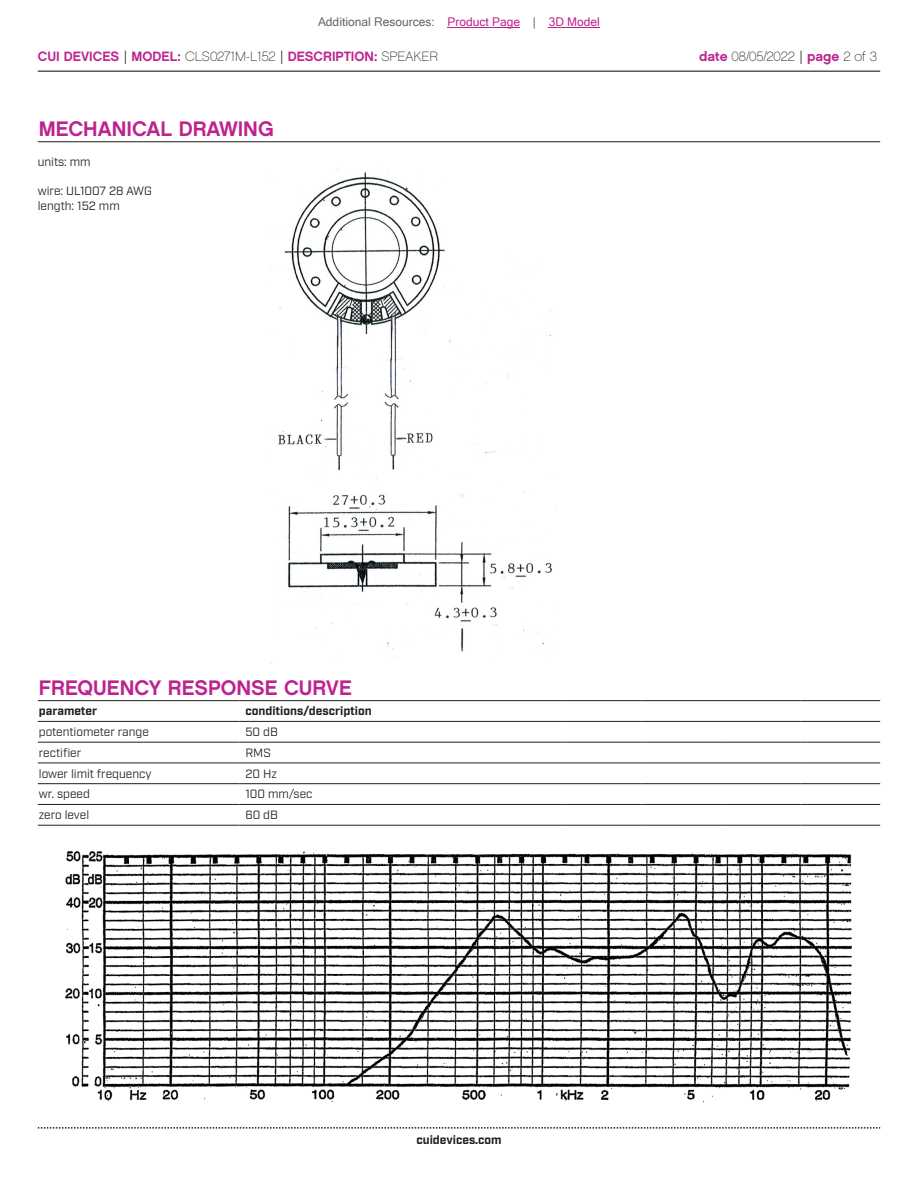
<style>
.page{position:relative;width:918px;height:1188px;background:#fff}
.page>*{position:absolute;margin:0;border:0;box-sizing:border-box;transform-origin:0 0}
.t1{font:21px "Chalet New York Nineteen Sixty";color:#bd238f}
.t2{font:13.5px "Chalet New York Nineteen Sixty";color:#bd238f}
.t3{font:13.5px "Chalet Paris Nineteen Sixty";letter-spacing:-.005em;color:#231f20}
.t4{font:12px/14.4px "Industry";color:#231f20}
.t5{font:700 12px "Industry";color:#231f20}
.t6{font:12px "Microsoft Sans Serif";color:#63676b}
.s1{color:#bd238f}
.s2{font-family:"Industry";color:#231f20}
.s3{font-family:"Chalet Paris Nineteen Sixty";color:#231f20}
.s4{font-family:"Chalet New York Nineteen Sixty";color:#bd238f}
.s5{font-family:"Industry"}
</style>
<div class="page">
<hr style="left:38px;top:71px;width:842px;height:1px;background:#231f20">
<svg style="left:38px;top:1127px;width:842px;height:2px"></svg>
<hr style="left:38px;top:141px;width:842px;height:1px;background:#231f20">
<img style="left:270px;top:169px;width:287px;height:488px">
<hr style="left:38px;top:700px;width:201px;height:1px;background:#231f20">
<hr style="left:239px;top:700px;width:323px;height:1px;background:#231f20">
<hr style="left:562px;top:700px;width:79px;height:1px;background:#231f20">
<hr style="left:641px;top:700px;width:80px;height:1px;background:#231f20">
<hr style="left:721px;top:700px;width:80px;height:1px;background:#231f20">
<hr style="left:801px;top:700px;width:79px;height:1px;background:#231f20">
<hr style="left:38px;top:721px;width:201px;height:1px;background:#231f20">
<hr style="left:239px;top:721px;width:323px;height:1px;background:#231f20">
<hr style="left:562px;top:721px;width:79px;height:1px;background:#231f20">
<hr style="left:641px;top:721px;width:80px;height:1px;background:#231f20">
<hr style="left:721px;top:721px;width:80px;height:1px;background:#231f20">
<hr style="left:801px;top:721px;width:79px;height:1px;background:#231f20">
<hr style="left:38px;top:742px;width:201px;height:1px;background:#231f20">
<hr style="left:239px;top:742px;width:323px;height:1px;background:#231f20">
<hr style="left:562px;top:742px;width:79px;height:1px;background:#231f20">
<hr style="left:641px;top:742px;width:80px;height:1px;background:#231f20">
<hr style="left:721px;top:742px;width:80px;height:1px;background:#231f20">
<hr style="left:801px;top:742px;width:79px;height:1px;background:#231f20">
<hr style="left:38px;top:763px;width:201px;height:1px;background:#231f20">
<hr style="left:239px;top:763px;width:323px;height:1px;background:#231f20">
<hr style="left:562px;top:763px;width:79px;height:1px;background:#231f20">
<hr style="left:641px;top:763px;width:80px;height:1px;background:#231f20">
<hr style="left:721px;top:763px;width:80px;height:1px;background:#231f20">
<hr style="left:801px;top:763px;width:79px;height:1px;background:#231f20">
<hr style="left:38px;top:783px;width:201px;height:1px;background:#231f20">
<hr style="left:239px;top:783px;width:323px;height:1px;background:#231f20">
<hr style="left:562px;top:783px;width:79px;height:1px;background:#231f20">
<hr style="left:641px;top:783px;width:80px;height:1px;background:#231f20">
<hr style="left:721px;top:783px;width:80px;height:1px;background:#231f20">
<hr style="left:801px;top:783px;width:79px;height:1px;background:#231f20">
<hr style="left:38px;top:804px;width:201px;height:1px;background:#231f20">
<hr style="left:239px;top:804px;width:323px;height:1px;background:#231f20">
<hr style="left:562px;top:804px;width:79px;height:1px;background:#231f20">
<hr style="left:641px;top:804px;width:80px;height:1px;background:#231f20">
<hr style="left:721px;top:804px;width:80px;height:1px;background:#231f20">
<hr style="left:801px;top:804px;width:79px;height:1px;background:#231f20">
<hr style="left:38px;top:825px;width:201px;height:1px;background:#231f20">
<hr style="left:239px;top:825px;width:323px;height:1px;background:#231f20">
<hr style="left:562px;top:825px;width:79px;height:1px;background:#231f20">
<hr style="left:641px;top:825px;width:80px;height:1px;background:#231f20">
<hr style="left:721px;top:825px;width:80px;height:1px;background:#231f20">
<hr style="left:801px;top:825px;width:79px;height:1px;background:#231f20">
<img style="left:65px;top:850px;width:787px;height:253px">
<hr style="left:448px;top:27px;width:72px;height:1px;background:#bd238f">
<hr style="left:549px;top:27px;width:51px;height:1px;background:#bd238f">
<p class="t6" style="left:318px;top:15px;width:283px">Additional Resources: <span class="s1">Product Page</span> | <span class="s1">3D Model</span></p>
<p class="t2" style="left:38px;top:47px;width:402px">CUI DEVICES <span class="s2">|</span> MODEL: <span class="s3">CLS0271M-L152</span> <span class="s2">|</span> DESCRIPTION: <span class="s3">SPEAKER</span></p>
<p class="t3" style="left:699px;top:48px;width:179px"><span class="s4">date</span> 08/05/2022 <span class="s5">|</span> <span class="s4">page</span> 2 of 3</p>
<h1 class="t1" style="left:39px;top:115px;width:236px">MECHANICAL DRAWING</h1>
<p class="t4" style="left:38px;top:155px;width:54px">units: mm</p>
<p class="t4" style="left:38px;top:184px;width:116px">wire: UL1007 28 AWG length: 152 mm</p>
<h1 class="t1" style="left:39px;top:674px;width:314px">FREQUENCY RESPONSE CURVE</h1>
<p class="t5" style="left:39px;top:704px;width:60px">parameter</p>
<p class="t5" style="left:245px;top:704px;width:128px">conditions/description</p>
<p class="t4" style="left:39px;top:725px;width:112px">potentiometer range</p>
<p class="t4" style="left:245px;top:725px;width:34px">50 dB</p>
<p class="t4" style="left:39px;top:746px;width:44px">rectifier</p>
<p class="t4" style="left:245px;top:746px;width:27px">RMS</p>
<p class="t4" style="left:39px;top:767px;width:114px">lower limit frequency</p>
<p class="t4" style="left:245px;top:767px;width:33px">20 Hz</p>
<p class="t4" style="left:39px;top:787px;width:53px">wr. speed</p>
<p class="t4" style="left:245px;top:787px;width:69px">100 mm/sec</p>
<p class="t4" style="left:39px;top:808px;width:52px">zero level</p>
<p class="t4" style="left:245px;top:808px;width:34px">60 dB</p>
<p class="t5" style="left:416px;top:1132px;width:87px">cuidevices.com</p>
</div>
